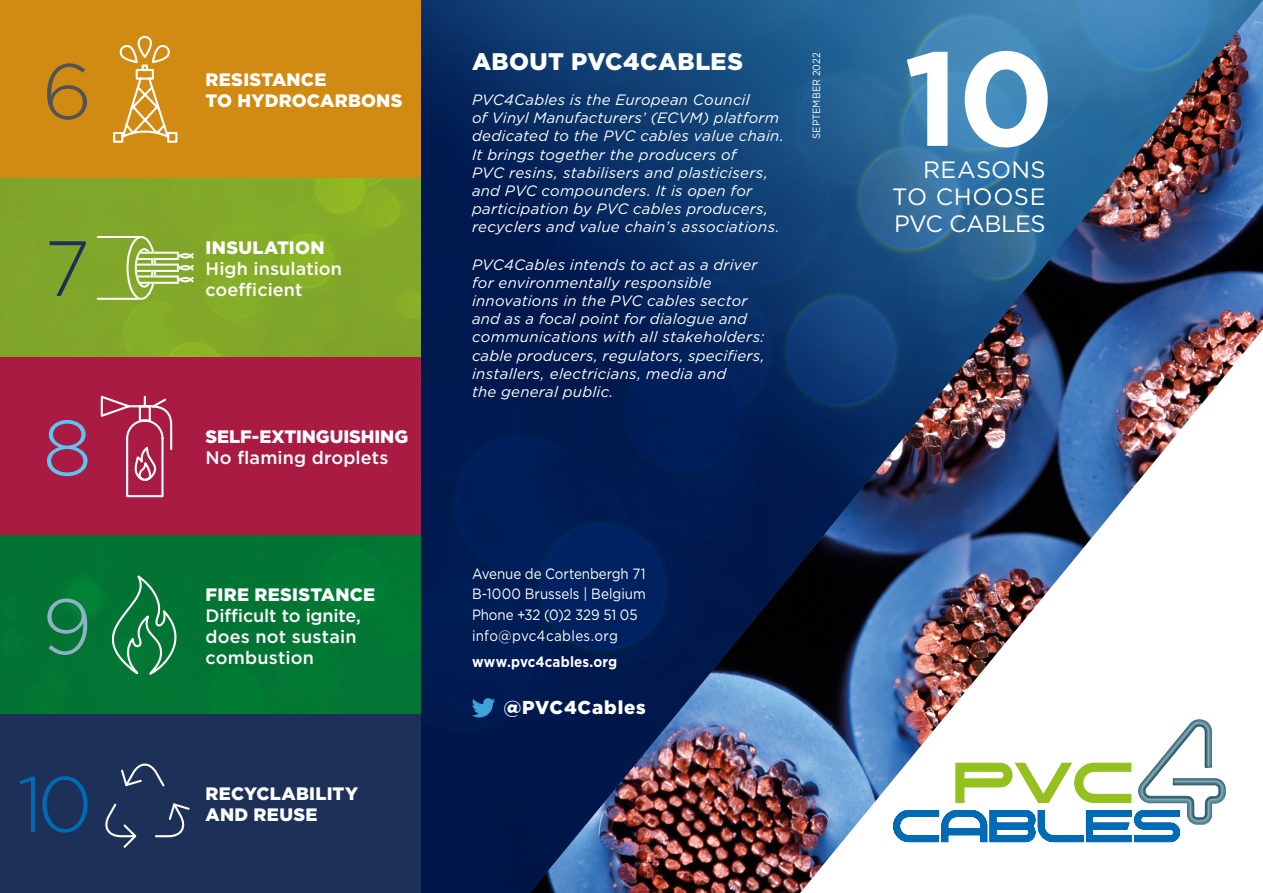
<style>
.page{position:relative;width:1263px;height:893px;background:#fff}
.page>*{position:absolute;margin:0;border:0;box-sizing:border-box;transform-origin:0 0}
.t1{font:700 133.35px "Gotham";color:#fff}
.t2{font:300 78px "Gotham";color:#006ab5}
.t3{font:300 78px "Gotham";color:#505456}
.t4{font:300 78px "Gotham";color:#1d3058}
.t5{font:300 78px "Gotham";color:#5bc5f2}
.t6{font:300 78px "Gotham";color:#8db2c3}
.t7{font:900 24px "Gotham";letter-spacing:.015em;color:#fff}
.t8{font:23.55px/27px "Gotham";letter-spacing:.01em;color:#fff;text-align:justify}
.t9{font:900 18.6px "Gotham";letter-spacing:.04em;color:#fff}
.t10{font:900 18px/21px "Gotham";letter-spacing:.01em;color:#fff}
.t11{font:500 18px/21px "Gotham";letter-spacing:.005em;color:#fff}
.t12{font:italic 15px/18.1px "Gotham";letter-spacing:.015em;color:#fff}
.t13{font:14.85px/20.5px "Gotham";letter-spacing:-.005em;color:#fff;scale:.9 1}
.t14{font:700 14.85px "Gotham";letter-spacing:.01em;color:#fff;scale:.9 1}
.t15{font:10.5px "Gotham";letter-spacing:.005em;color:#fff;scale:.9 1}
</style>
<div class="page">
<img style="left:421px;top:0;width:842px;height:893px">
<div style="left:0;top:0;width:421px;height:179px;background:#d18a12"></div>
<img style="left:0;top:179px;width:421px;height:178px">
<div style="left:0;top:357px;width:421px;height:179px;background:#aa1b44"></div>
<div style="left:0;top:536px;width:421px;height:178px;background:#027533"></div>
<div style="left:0;top:714px;width:421px;height:179px;background:#1d3058"></div>
<svg style="left:113px;top:35px;width:65px;height:108px"></svg>
<svg style="left:97px;top:236px;width:97px;height:64px;background:#99b752"></svg>
<svg style="left:100px;top:395px;width:73px;height:103px"></svg>
<svg style="left:110px;top:568px;width:69px;height:109px;background:#1e844a"></svg>
<svg style="left:105px;top:803px;width:32px;height:45px"></svg>
<svg style="left:155px;top:803px;width:35px;height:35px"></svg>
<svg style="left:121px;top:763px;width:44px;height:24px"></svg>
<svg style="left:893px;top:718px;width:332px;height:124px"></svg>
<img style="left:1138px;top:719px;width:87px;height:105px">
<svg style="left:472px;top:698px;width:23px;height:19px"></svg>
<h2 class="t3" style="left:42px;top:42px;width:52px">6</h2>
<h2 class="t4" style="left:44px;top:219px;width:47px">7</h2>
<h2 class="t5" style="left:43px;top:398px;width:51px">8</h2>
<h2 class="t6" style="left:42px;top:577px;width:52px">9</h2>
<h2 class="t2" style="left:17px;top:755px;width:77px">10</h2>
<p class="t10" style="left:205px;top:69px;width:199px">RESISTANCE<br>TO HYDROCARBONS</p>
<p class="t10" style="left:205px;top:237px;width:120px">INSULATION</p>
<p class="t11" style="left:205px;top:258px;width:138px">High insulation coefficient</p>
<p class="t10" style="left:205px;top:426px;width:204px">SELF-EXTINGUISHING</p>
<p class="t11" style="left:205px;top:447px;width:184px">No flaming droplets</p>
<p class="t10" style="left:205px;top:584px;width:171px">FIRE RESISTANCE</p>
<p class="t11" style="left:205px;top:605px;width:157px">Difficult to ignite, does not sustain combustion</p>
<p class="t10" style="left:205px;top:783px;width:154px">RECYCLABILITY<br>AND REUSE</p>
<h3 class="t7" style="left:472px;top:45px;width:272px">ABOUT PVC4CABLES</h3>
<p class="t12" style="left:472px;top:90px;width:313px">PVC4Cables is the European Council<br>of Vinyl Manufacturers’ (ECVM) platform dedicated to the PVC cables value chain.<br>It brings together the producers of<br>PVC resins, stabilisers and plasticisers, and PVC compounders. It is open for participation by PVC cables producers, recyclers and value chain’s associations.</p>
<p class="t12" style="left:472px;top:255px;width:294px">PVC4Cables intends to act as a driver for environmentally responsible innovations in the PVC cables sector and as a focal point for dialogue and communications with all stakeholders: cable producers, regulators, specifiers, installers, electricians, media and<br>the general public.</p>
<p class="t15" style="left:810px;top:139px;width:98px;rotate:-90deg">SEPTEMBER 2022</p>
<p class="t13" style="left:472px;top:563px;width:195px">Avenue de Cortenbergh 71<br>B-1000 Brussels | Belgium<br>Phone +32 (0)2 329 51 05 info@pvc4cables.org</p>
<p class="t14" style="left:472px;top:652px;width:163px">www.pvc4cables.org</p>
<p class="t9" style="left:503px;top:694px;width:144px">@PVC4Cables</p>
<h1 class="t1" style="left:903px;top:10px;width:153px">10</h1>
<h3 class="t8" style="left:892px;top:156px;width:155px;text-indent:31px">REASONS TO CHOOSE PVC CABLES</h3>
</div>
